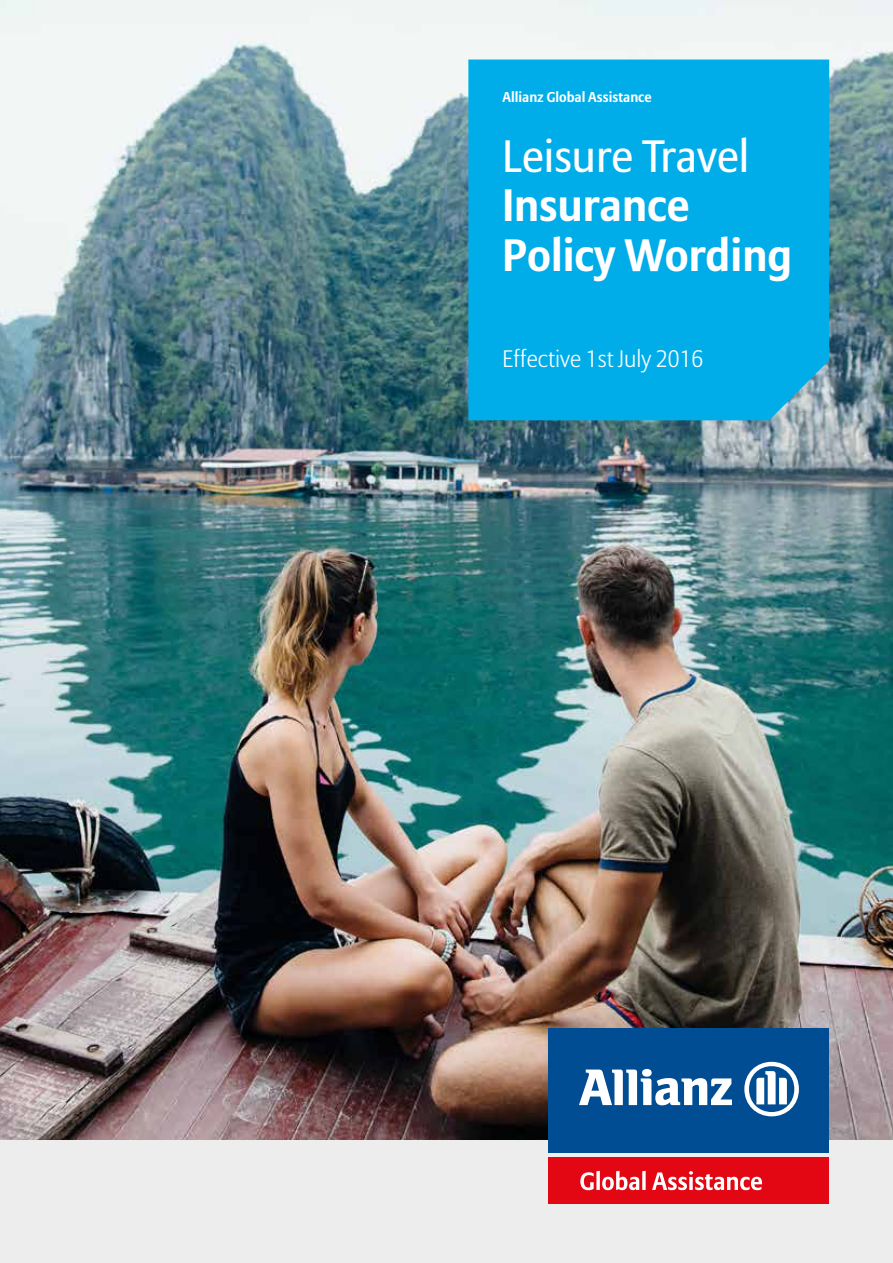
<style>
.page{position:relative;width:893px;height:1263px;background:#fff}
.page>*{position:absolute;margin:0;border:0;box-sizing:border-box;transform-origin:0 0}
.t1{font:700 45px/49.5px "Allianz Sans";color:#fff}
.t2{font:45px "Allianz Sans";color:#fff}
.t3{font:300 23.7px "Allianz Sans";color:#fff}
.t4{font:700 14.25px "Allianz Sans";color:#fff}
</style>
<div class="page">
<div style="left:0;top:1107px;width:893px;height:156px;background:#ededed"></div>
<img style="left:0;top:0;width:893px;height:1140px">
<div style="left:468px;top:60px;width:361px;height:360px;background:#00ade9"></div>
<div style="left:548px;top:1028px;width:281px;height:124px;background:#004d93"></div>
<svg style="left:579px;top:1069px;width:153px;height:36px"></svg>
<svg style="left:744px;top:1062px;width:55px;height:54px"></svg>
<div style="left:548px;top:1157px;width:281px;height:47px;background:#e30613"></div>
<svg style="left:580px;top:1172px;width:14px;height:18px"></svg>
<svg style="left:596px;top:1171px;width:4px;height:19px"></svg>
<svg style="left:602px;top:1171px;width:37px;height:19px"></svg>
<svg style="left:642px;top:1171px;width:4px;height:19px"></svg>
<svg style="left:652px;top:1171px;width:110px;height:19px"></svg>
<p class="t4" style="left:502px;top:88px;width:151px">Allianz Global Assistance</p>
<h1 class="t2" style="left:502px;top:129px;width:248px">Leisure Travel</h1>
<h1 class="t1" style="left:502px;top:180px;width:291px">Insurance<br>Policy Wording</h1>
<h2 class="t3" style="left:502px;top:344px;width:202px">Effective 1st July 2016</h2>
</div>
